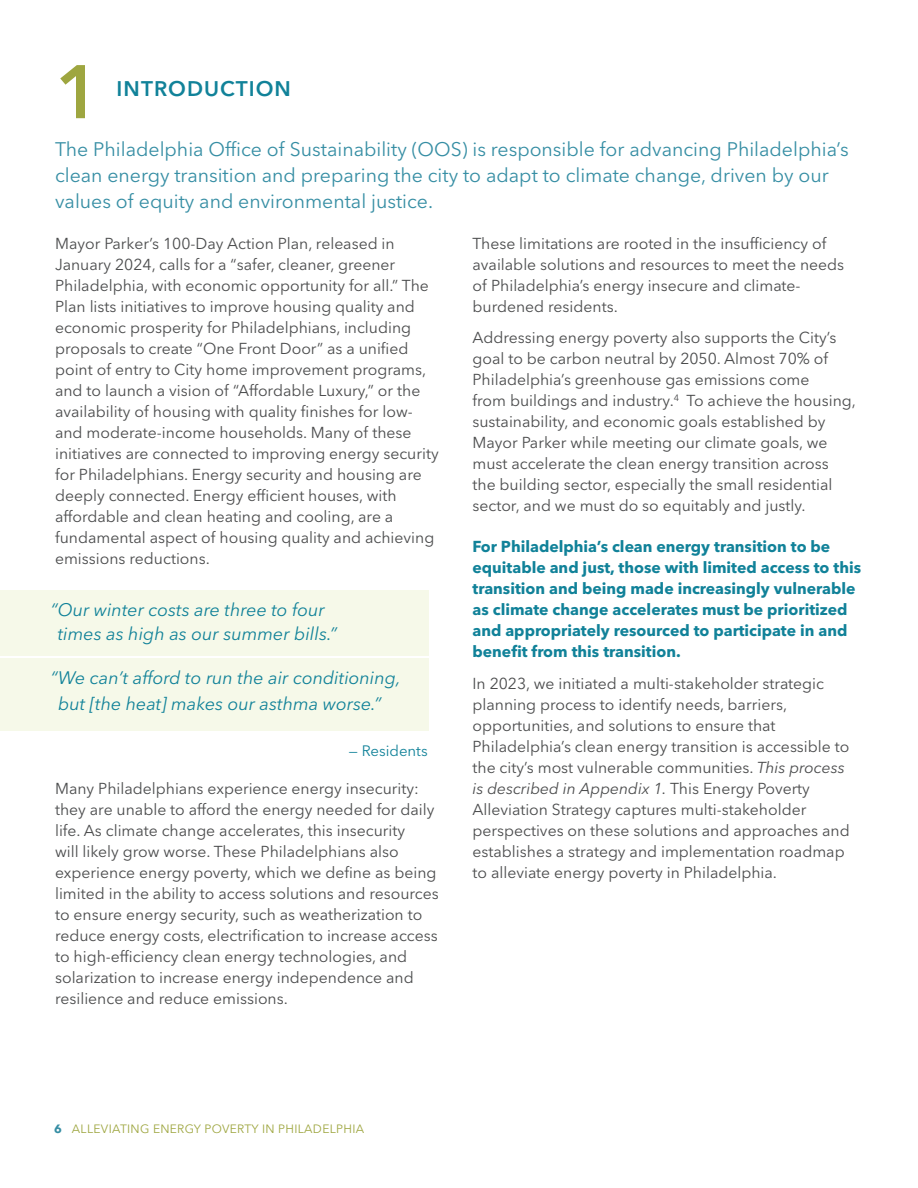
<style>
.page{position:relative;width:918px;height:1188px;background:#fff}
.page>*{position:absolute;margin:0;border:0;box-sizing:border-box;transform-origin:0 0}
.t1{font:600 75px "Avenir Next LT Pro";color:#9ea640}
.t2{font:600 21px "Avenir Next LT Pro";letter-spacing:.05em;color:#118299}
.t3{font:19.5px/25.5px "Avenir Next LT Pro";color:#368ea4}
.t4{font:italic 18px/24px "Avenir Next LT Pro";color:#118299}
.t5{font:15.75px/21px "Avenir Next LT Pro";color:#4b4c4d}
.t6{font:700 15.75px/21px "Avenir Next LT Pro";color:#118299}
.t7{font:15px "Avenir Next LT Pro";color:#118299}
.t8{font:12px "Avenir Next LT Pro";letter-spacing:.025em;color:#9ea640}
.s1{font-style:italic}
.s2{font-weight:700;color:#368ea4}
</style>
<div class="page">
<div style="left:0;top:591px;width:429px;height:65px;background:#f6f9e9"></div>
<div style="left:0;top:659px;width:429px;height:72px;background:#f6f9e9"></div>
<p class="t1" style="left:55px;top:46px;width:47px">1</p>
<p class="t2" style="left:117px;top:75px;width:176px">INTRODUCTION</p>
<p class="t3" style="left:55px;top:137px;width:795px">The Philadelphia Office of Sustainability (OOS) is responsible for advancing Philadelphia’s clean energy transition and preparing the city to adapt to climate change, driven by our values of equity and environmental justice.</p>
<p class="t5" style="left:55px;top:233px;width:385px">Mayor Parker’s 100-Day Action Plan, released in January 2024, calls for a “safer, cleaner, greener Philadelphia, with economic opportunity for all.” The Plan lists initiatives to improve housing quality and economic prosperity for Philadelphians, including proposals to create “One Front Door” as a unified point of entry to City home improvement programs, and to launch a vision of “Affordable Luxury,” or the availability of housing with quality finishes for low&shy;and moderate-income households. Many of these initiatives are connected to improving energy security for Philadelphians. Energy security and housing are deeply connected. Energy efficient houses, with affordable and clean heating and cooling, are a fundamental aspect of housing quality and achieving emissions reductions.</p>
<p class="t5" style="left:473px;top:233px;width:373px">These limitations are rooted in the insufficiency of available solutions and resources to meet the needs of Philadelphia’s energy insecure and climate&shy;burdened residents.</p>
<p class="t5" style="left:472px;top:327px;width:385px">Addressing energy poverty also supports the City’s goal to be carbon neutral by 2050. Almost 70% of Philadelphia’s greenhouse gas emissions come<br>from buildings and industry.<sup>4</sup> To achieve the housing, sustainability, and economic goals established by Mayor Parker while meeting our climate goals, we must accelerate the clean energy transition across<br>the building sector, especially the small residential sector, and we must do so equitably and justly.</p>
<p class="t6" style="left:472px;top:536px;width:390px">For Philadelphia’s clean energy transition to be equitable and just, those with limited access to this transition and being made increasingly vulnerable as climate change accelerates must be prioritized and appropriately resourced to participate in and benefit from this transition.</p>
<p class="t5" style="left:472px;top:673px;width:379px">In 2023, we initiated a multi-stakeholder strategic planning process to identify needs, barriers, opportunities, and solutions to ensure that Philadelphia’s clean energy transition is accessible to the city’s most vulnerable communities. <span class="s1">This process is described in Appendix 1.</span> This Energy Poverty Alleviation Strategy captures multi-stakeholder perspectives on these solutions and approaches and establishes a strategy and implementation roadmap to alleviate energy poverty in Philadelphia.</p>
<p class="t4" style="left:58px;top:598px;width:281px;text-indent:-7px">“Our winter costs are three to four times as high as our summer bills.”</p>
<p class="t4" style="left:58px;top:665px;width:344px;line-height:25.5px;text-indent:-7px">“We can’t afford to run the air conditioning, but [the heat] makes our asthma worse.”</p>
<p class="t7" style="left:349px;top:741px;width:80px">— Residents</p>
<p class="t5" style="left:55px;top:778px;width:385px">Many Philadelphians experience energy insecurity: they are unable to afford the energy needed for daily life. As climate change accelerates, this insecurity<br>will likely grow worse. These Philadelphians also experience energy poverty, which we define as being limited in the ability to access solutions and resources to ensure energy security, such as weatherization to reduce energy costs, electrification to increase access to high-efficiency clean energy technologies, and solarization to increase energy independence and resilience and reduce emissions.</p>
<p class="t8" style="left:54px;top:1121px;width:312px"><span class="s2">6</span> ALLEVIATING ENERGY POVERTY IN PHILADELPHIA</p>
</div>
